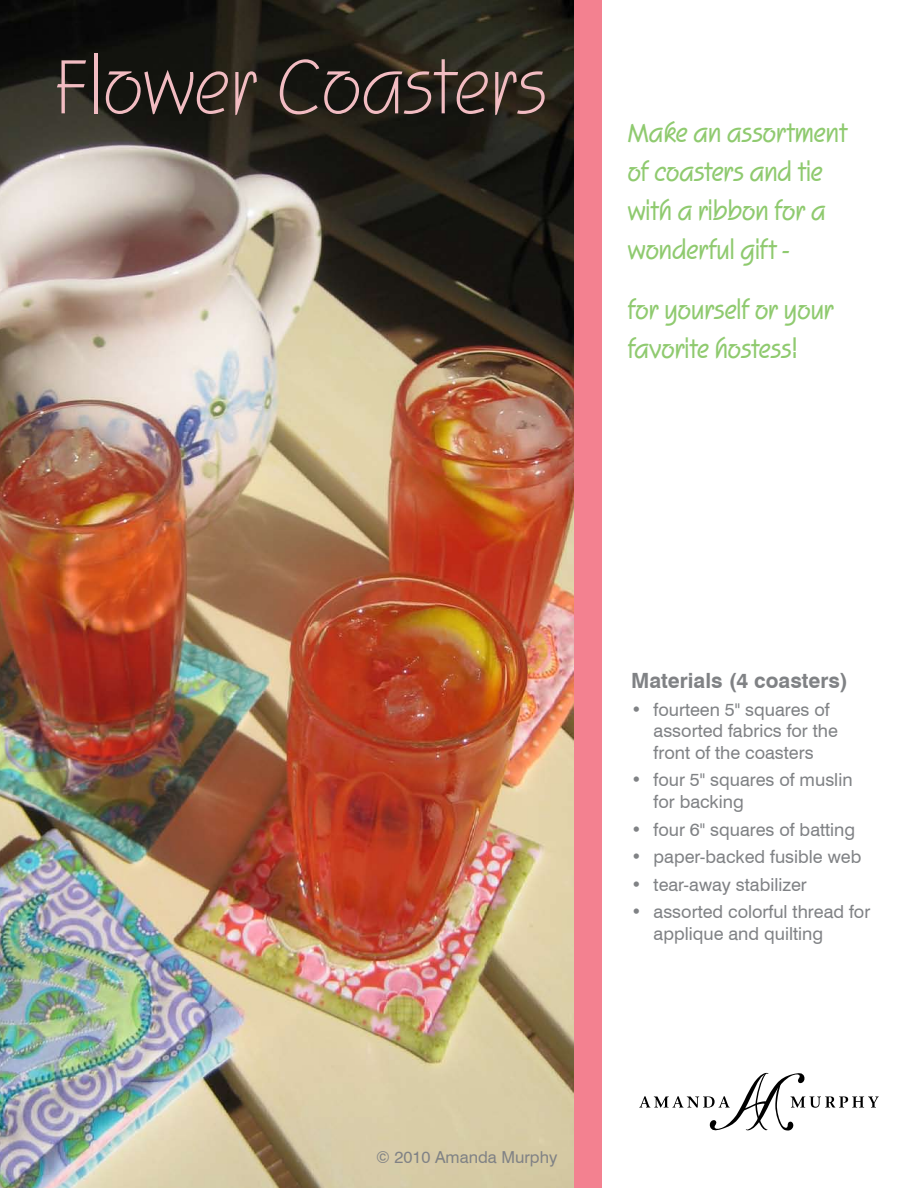
<style>
.page{position:relative;width:918px;height:1188px;background:#fff}
.page>*{position:absolute;margin:0;border:0;box-sizing:border-box;transform-origin:0 0}
.t1{font:79.5px "Squire D";color:#f2bcc2}
.t2{font:700 27px/39px "Squire D";color:#8fca6f}
.t3{font:700 21px "Swiss 721 BT";color:#808285}
.t4{font:18px/21.6px "Swiss 721 BT";color:#808285}
.t5{font:16.5px "Swiss 721 BT";color:#808285}
</style>
<div class="page">
<img style="left:0;top:0;width:574px;height:1188px">
<svg style="left:639px;top:1073px;width:240px;height:58px"></svg>
<div style="left:574px;top:0;width:28px;height:1188px;background:#f38190"></div>
<h1 class="t1" style="left:54px;top:45px;width:495px">Flower Coasters</h1>
<h2 class="t2" style="left:628px;top:114px;width:221px">Make an assortment of coasters and tie with a ribbon for a wonderful gift -</h2>
<h2 class="t2" style="left:628px;top:291px;width:208px">for yourself or your favorite hostess!</h2>
<p class="t3" style="left:631px;top:668px;width:218px">Materials (4 coasters)</p>
<p class="t4" style="left:654px;top:698px;width:186px;text-indent:-22px">• fourteen 5" squares of assorted fabrics for the front of the coasters</p>
<p class="t4" style="left:654px;top:769px;width:200px;text-indent:-22px">• four 5" squares of muslin for backing</p>
<p class="t4" style="left:631px;top:818px;width:226px">• four 6" squares of batting</p>
<p class="t4" style="left:631px;top:846px;width:232px">• paper-backed fusible web</p>
<p class="t4" style="left:631px;top:873px;width:177px">• tear-away stabilizer</p>
<p class="t4" style="left:654px;top:901px;width:218px;text-indent:-22px">• assorted colorful thread for applique and quilting</p>
<p class="t5" style="left:376px;top:1148px;width:183px">© 2010 Amanda Murphy</p>
</div>
